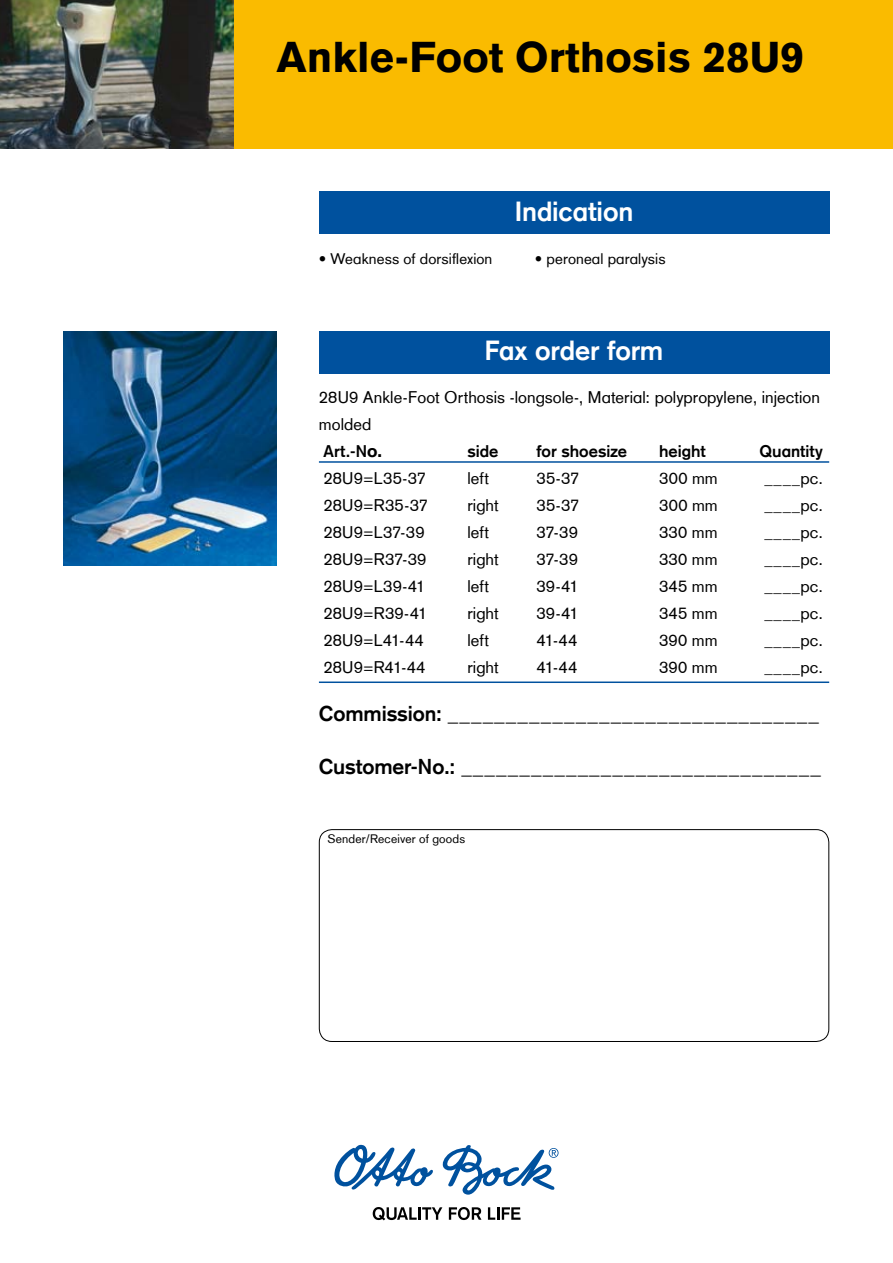
<style>
.page{position:relative;width:893px;height:1263px;background:#fff}
.page>*{position:absolute;margin:0;border:0;box-sizing:border-box;transform-origin:0 0}
.t1{font:900 42px "Otto Bock CT";color:#000}
.t2{font:700 27px "Otto Bock CT";letter-spacing:-.005em;color:#fff}
.t3{font:700 21px "Otto Bock CT";letter-spacing:-.005em;color:#000}
.t4{font:16.5px/27px "Otto Bock CT";letter-spacing:.005em;color:#000}
.t5{font:700 16.5px "Otto Bock CT";color:#000}
.t6{font:15px "Otto Bock CT";letter-spacing:.005em;color:#000}
.t7{font:12px "Otto Bock CT";letter-spacing:.015em;color:#000}
.s1{font-weight:700}
.s2{font-weight:900}
</style>
<div class="page">
<div style="left:221px;top:0;width:672px;height:149px;background:#fabb00"></div>
<hr style="left:319px;top:461px;width:510px;height:2px;background:#00519e">
<hr style="left:319px;top:681px;width:510px;height:2px;background:#00519e">
<svg style="left:373px;top:1207px;width:69px;height:13px"></svg>
<svg style="left:449px;top:1207px;width:32px;height:13px"></svg>
<svg style="left:488px;top:1207px;width:33px;height:13px"></svg>
<svg style="left:334px;top:1145px;width:99px;height:45px"></svg>
<svg style="left:442px;top:1145px;width:116px;height:50px"></svg>
<div style="left:319px;top:829px;width:510px;height:213px;border:1px solid #000;border-radius:13px"></div>
<img style="left:64px;top:332px;width:212px;height:234px">
<img style="left:0;top:0;width:234px;height:149px">
<div style="left:319px;top:191px;width:510px;height:43px;background:#00519e"></div>
<div style="left:319px;top:332px;width:510px;height:42px;background:#00519e"></div>
<h1 class="t1" style="left:276px;top:33px;width:529px">Ankle-Foot Orthosis 28U9</h1>
<h2 class="t2" style="left:515px;top:195px;width:120px">Indication</h2>
<p class="t6" style="left:319px;top:250px;width:175px"><span class="s1">•</span> Weakness of dorsiflexion</p>
<p class="t6" style="left:535px;top:250px;width:132px"><span class="s1">•</span> peroneal paralysis</p>
<h2 class="t2" style="left:485px;top:335px;width:180px">Fax order form</h2>
<p class="t4" style="left:319px;top:384px;width:502px">28U9 Ankle-Foot Orthosis -longsole-, Material: polypropylene, injection molded<br><span class="s1">Art.-N</span><span class="s2">o.</span></p>
<p class="t5" style="left:467px;top:441px;width:32px">side</p>
<p class="t5" style="left:536px;top:441px;width:92px">for shoesize</p>
<p class="t5" style="left:659px;top:441px;width:48px">height</p>
<p class="t5" style="left:759px;top:441px;width:65px">Quantity</p>
<p class="t4" style="left:323px;top:465px;width:104px">28U9=L35-37</p>
<p class="t4" style="left:467px;top:465px;width:23px">left</p>
<p class="t4" style="left:536px;top:465px;width:44px">35-37</p>
<p class="t4" style="left:659px;top:465px;width:60px">300 mm</p>
<p class="t4" style="left:764px;top:465px;width:60px">____pc.</p>
<p class="t4" style="left:323px;top:492px;width:106px">28U9=R35-37</p>
<p class="t4" style="left:467px;top:492px;width:33px">right</p>
<p class="t4" style="left:536px;top:492px;width:44px">35-37</p>
<p class="t4" style="left:659px;top:492px;width:60px">300 mm</p>
<p class="t4" style="left:764px;top:492px;width:60px">____pc.</p>
<p class="t4" style="left:323px;top:519px;width:103px">28U9=L37-39</p>
<p class="t4" style="left:467px;top:519px;width:23px">left</p>
<p class="t4" style="left:536px;top:519px;width:43px">37-39</p>
<p class="t4" style="left:659px;top:519px;width:60px">330 mm</p>
<p class="t4" style="left:764px;top:519px;width:60px">____pc.</p>
<p class="t4" style="left:323px;top:546px;width:104px">28U9=R37-39</p>
<p class="t4" style="left:467px;top:546px;width:33px">right</p>
<p class="t4" style="left:536px;top:546px;width:43px">37-39</p>
<p class="t4" style="left:659px;top:546px;width:60px">330 mm</p>
<p class="t4" style="left:764px;top:546px;width:60px">____pc.</p>
<p class="t4" style="left:323px;top:573px;width:103px">28U9=L39-41</p>
<p class="t4" style="left:467px;top:573px;width:23px">left</p>
<p class="t4" style="left:536px;top:573px;width:43px">39-41</p>
<p class="t4" style="left:659px;top:573px;width:60px">345 mm</p>
<p class="t4" style="left:764px;top:573px;width:60px">____pc.</p>
<p class="t4" style="left:323px;top:600px;width:105px">28U9=R39-41</p>
<p class="t4" style="left:467px;top:600px;width:33px">right</p>
<p class="t4" style="left:536px;top:600px;width:43px">39-41</p>
<p class="t4" style="left:659px;top:600px;width:60px">345 mm</p>
<p class="t4" style="left:764px;top:600px;width:60px">____pc.</p>
<p class="t4" style="left:323px;top:627px;width:102px">28U9=L41-44</p>
<p class="t4" style="left:467px;top:627px;width:23px">left</p>
<p class="t4" style="left:536px;top:627px;width:42px">41-44</p>
<p class="t4" style="left:659px;top:627px;width:60px">390 mm</p>
<p class="t4" style="left:764px;top:627px;width:60px">____pc.</p>
<p class="t4" style="left:323px;top:654px;width:103px">28U9=R41-44</p>
<p class="t4" style="left:467px;top:654px;width:33px">right</p>
<p class="t4" style="left:536px;top:654px;width:42px">41-44</p>
<p class="t4" style="left:659px;top:654px;width:60px">390 mm</p>
<p class="t4" style="left:764px;top:654px;width:60px">____pc.</p>
<p class="t3" style="left:319px;top:702px;width:501px">Commission: ________________________________</p>
<p class="t3" style="left:319px;top:754px;width:503px">Customer-No.: _______________________________</p>
<p class="t7" style="left:328px;top:832px;width:139px">Sender/Receiver of goods</p>
</div>
